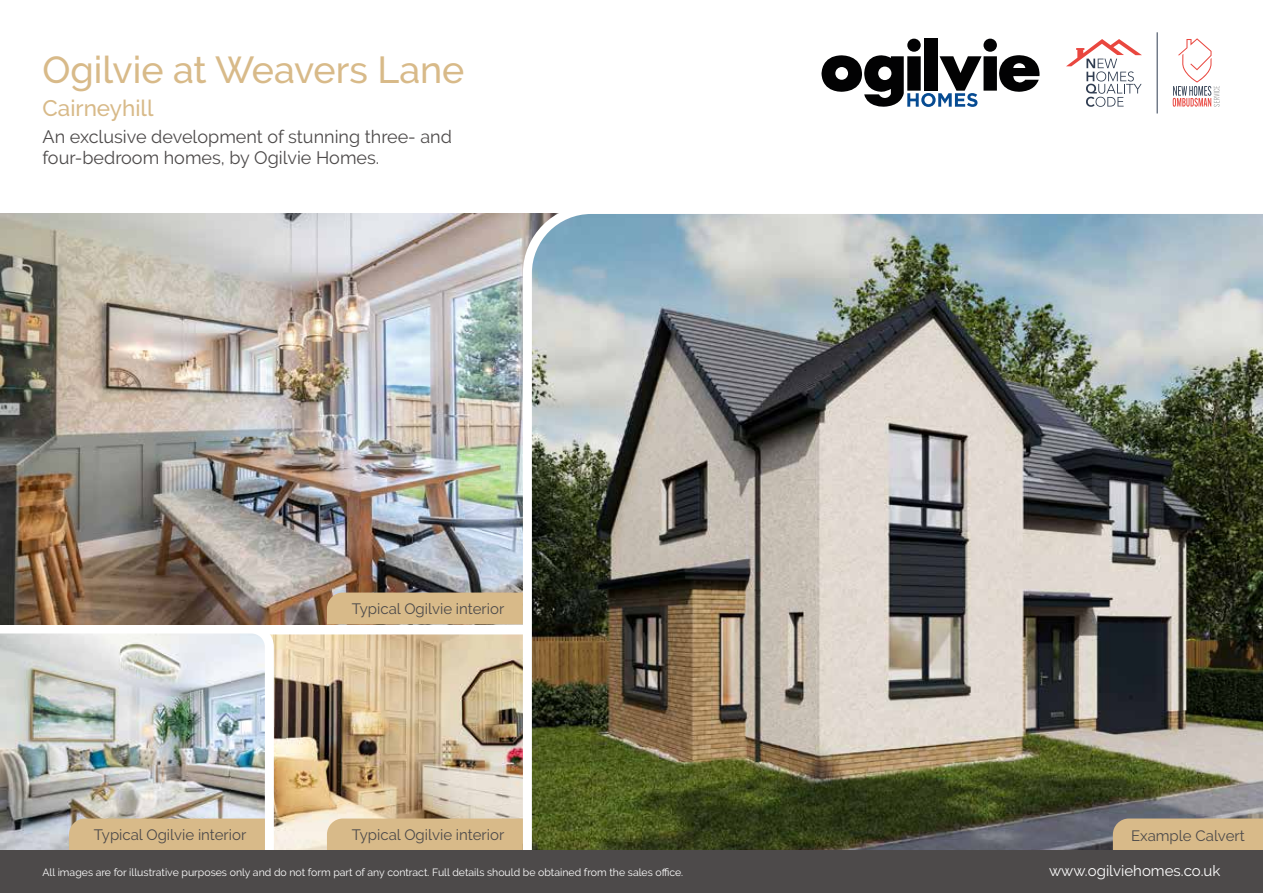
<style>
.page{position:relative;width:1263px;height:893px;background:#fff}
.page>*{position:absolute;margin:0;border:0;box-sizing:border-box;transform-origin:0 0}
.t1{font:500 37.5px "Raleway";color:#d8ba89}
.t2{font:500 22.5px "Raleway";color:#d8ba89}
.t3{font:18px/21.6px "Raleway";color:#4d4a4a}
.t4{font:15px "Raleway";color:#4d4a4a}
.t5{font:15px "Raleway";color:#fff}
.t6{font:10.5px "Raleway";color:#fff}
</style>
<div class="page">
<svg style="left:821px;top:39px;width:218px;height:68px"></svg>
<svg style="left:1173px;top:38px;width:47px;height:69px"></svg>
<svg style="left:1066px;top:39px;width:76px;height:68px"></svg>
<hr style="left:1157px;top:32px;width:1px;height:81px;background:#303d51">
<img style="left:278px;top:624px;width:240px;height:226px">
<img style="left:0;top:624px;width:278px;height:226px">
<img style="left:0;top:214px;width:518px;height:410px">
<img style="left:518px;top:213px;width:745px;height:637px">
<div style="left:1113px;top:818px;width:150px;height:32px;background:#d8ba89"></div>
<div style="left:327px;top:818px;width:196px;height:32px;background:#d8ba89"></div>
<div style="left:69px;top:818px;width:196px;height:32px;background:#d8ba89"></div>
<div style="left:327px;top:593px;width:196px;height:31px;background:#d8ba89"></div>
<div style="left:0;top:850px;width:1263px;height:43px;background:#4d4a4a"></div>
<h1 class="t1" style="left:43px;top:48px;width:423px">Ogilvie at Weavers Lane</h1>
<h2 class="t2" style="left:43px;top:95px;width:112px">Cairneyhill</h2>
<h3 class="t3" style="left:43px;top:125px;width:411px">An exclusive development of stunning three- and four-bedroom homes, by Ogilvie Homes.</h3>
<h3 class="t4" style="left:352px;top:600px;width:154px">Typical Ogilvie interior</h3>
<h3 class="t4" style="left:94px;top:826px;width:154px">Typical Ogilvie interior</h3>
<h3 class="t4" style="left:352px;top:826px;width:154px">Typical Ogilvie interior</h3>
<h3 class="t4" style="left:1131px;top:827px;width:115px">Example Calvert</h3>
<p class="t6" style="left:43px;top:866px;width:642px">All images are for illustrative purposes only and do not form part of any contract. Full details should be obtained from the sales office.</p>
<h3 class="t5" style="left:1049px;top:862px;width:173px">www.ogilviehomes.co.uk</h3>
</div>
